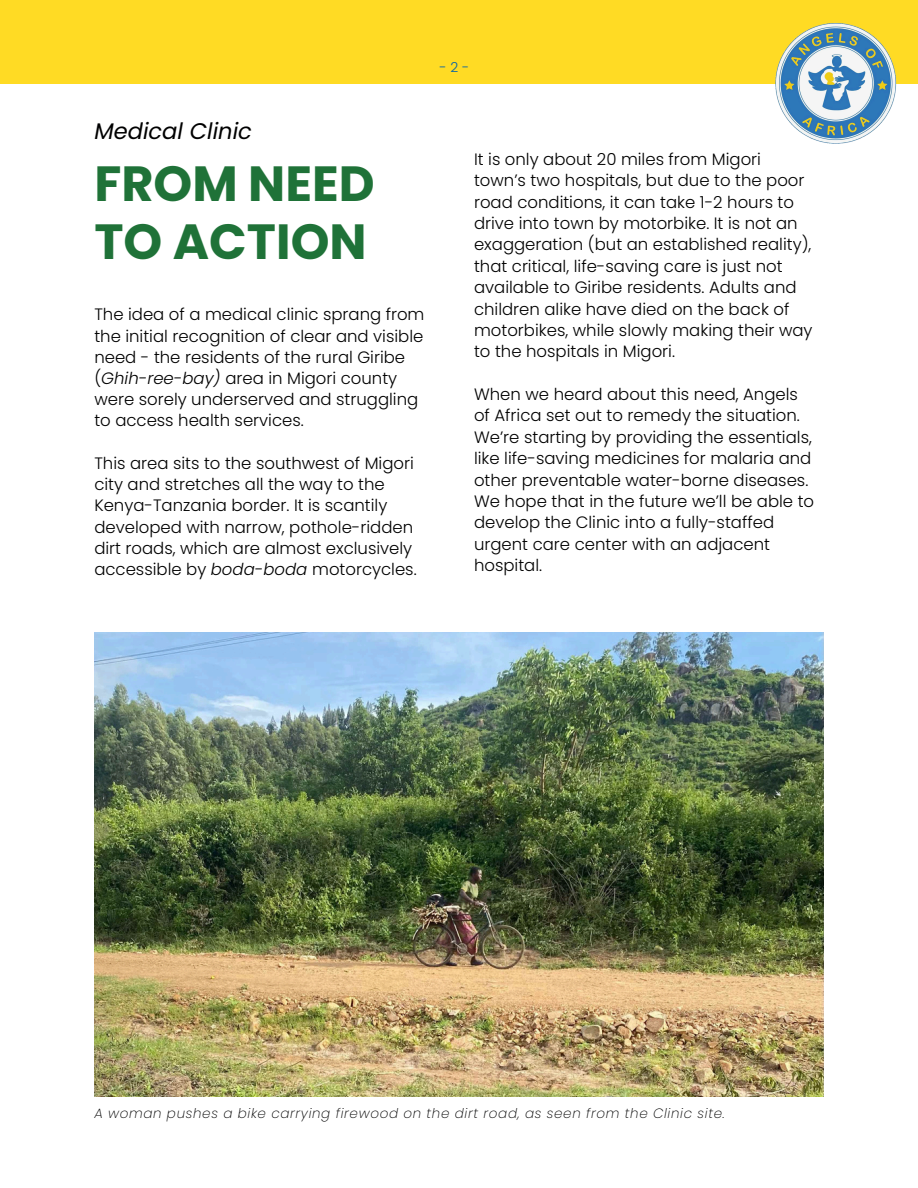
<style>
.page{position:relative;width:918px;height:1188px;background:#fff}
.page>*{position:absolute;margin:0;border:0;box-sizing:border-box;transform-origin:0 0}
.t1{font:700 49.35px/57.3px "Poppins";color:#1f7238}
.t2{font:italic 22.5px "Poppins";color:#000001}
.t3{font:300 16.5px/21.3px "Poppins";color:#000}
.t4{font:300 16.5px/21.1px "Poppins";color:#000001}
.t5{font:300 13.8px "Poppins";color:#0361aa}
.t6{font:italic 200 13.5px "Poppins";letter-spacing:.05em;color:#000}
.s1{font-style:italic}
.s2{font-weight:300;font-style:normal;color:#fff}
</style>
<div class="page">
<div style="left:0;top:0;width:918px;height:84px;background:#ffdb24"></div>
<img style="left:94px;top:633px;width:729px;height:463px">
<img style="left:775px;top:23px;width:122px;height:121px">
<h3 class="t5" style="left:440px;top:57px;width:31px">-2-</h3>
<h3 class="t2" style="left:94px;top:115px;width:159px">Medical Clinic</h3>
<h3 class="t1" style="left:94px;top:155px;width:282px">FROM NEED<br>TO ACTION</h3>
<p class="t4" style="left:94px;top:304px;width:332px">The idea of a medical clinic sprang from the initial recognition of clear and visible need - the residents of the rural Giribe (<span class="s1">Ghih-ree-bay)</span> area in Migori county were sorely underserved and struggling to access health services.</p>
<p class="t4" style="left:94px;top:453px;width:324px">This area sits to the southwest of Migori city and stretches all the way to the Kenya-Tanzania border. It is scantily developed with narrow, pothole-ridden dirt roads, which are almost exclusively accessible by <span class="s1">boda-boda</span> motorcycles.</p>
<h2 class="t3" style="left:474px;top:149px;width:340px">It is only about 20 miles from Migori town’s two hospitals, but due to the poor road conditions, it can take 1-2 hours to drive into town by motorbike. It is not an exaggeration (but an established reality), that critical, life-saving care is just not available to Giribe residents. Adults and children alike have died on the back of motorbikes, while slowly making their way to the hospitals in Migori.</h2>
<h1 class="t3" style="left:474px;top:384px;width:342px">When we heard about this need, Angels of Africa set out to remedy the situation.<br>We’re starting by providing the essentials, like life-saving medicines for malaria and other preventable water-borne diseases.<br>We hope that in the future we’ll be able to develop the Clinic into a fully-staffed urgent care center with an adjacent hospital.</h1>
<h3 class="t6" style="left:94px;top:1103px;width:641px">A woman pushes a bike carrying firewood on the dirt road, as seen from the Clinic site.<span class="s2">n</span></h3>
</div>
